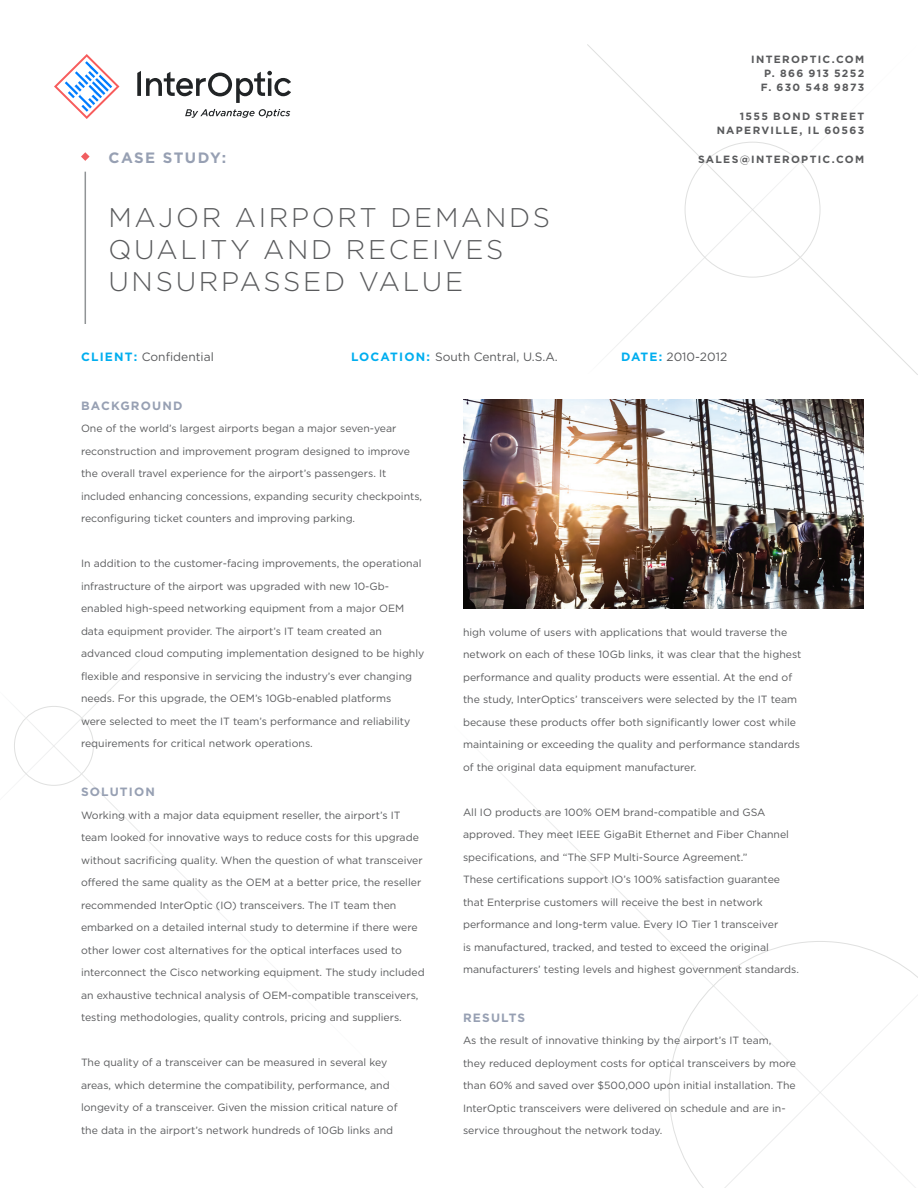
<style>
.page{position:relative;width:918px;height:1188px;background:#fff}
.page>*{position:absolute;margin:0;border:0;box-sizing:border-box;transform-origin:0 0}
.t1{font:300 27px/32.4px "Gotham HTF";letter-spacing:.1em;color:#595a5c}
.t2{font:700 15px "Gotham HTF";letter-spacing:.1em;color:#97a0b3}
.t3{font:12px "Gotham HTF";color:#595a5c}
.t4{font:700 12px "Gotham HTF";letter-spacing:.1em;color:#97a0b3}
.t5{font:10.5px/22.5px "Gotham HTF";color:#595a5c}
.t6{font:700 10.5px "Gotham HTF";letter-spacing:.12em;color:#595a5c}
.s1{font-weight:700;color:#00aeef}
</style>
<div class="page">
<svg style="left:587px;top:44px;width:331px;height:331px"></svg>
<svg style="left:492px;top:764px;width:426px;height:424px"></svg>
<svg style="left:14px;top:685px;width:251px;height:273px"></svg>
<svg style="left:137px;top:71px;width:154px;height:32px"></svg>
<svg style="left:54px;top:54px;width:66px;height:65px"></svg>
<svg style="left:185px;top:109px;width:105px;height:9px"></svg>
<svg style="left:81px;top:152px;width:9px;height:9px"></svg>
<hr style="left:85px;top:172px;width:1px;height:152px;background:#919496">
<img style="left:463px;top:399px;width:401px;height:209px">
<p class="t2" style="left:108px;top:149px;width:119px">CASE STUDY:</p>
<p class="t1" style="left:108px;top:201px;width:443px">MAJOR AIRPORT DEMANDS<br>QUALITY AND RECEIVES<br>UNSURPASSED VALUE</p>
<p class="t6" style="left:751px;top:53px;width:114px">INTEROPTIC.COM</p>
<p class="t6" style="left:764px;top:67px;width:101px">P. 866 913 5252</p>
<p class="t6" style="left:761px;top:82px;width:105px">F. 630 548 9873</p>
<p class="t6" style="left:740px;top:110px;width:126px">1555 BOND STREET</p>
<p class="t6" style="left:717px;top:124px;width:149px">NAPERVILLE, IL 60563</p>
<p class="t6" style="left:698px;top:153px;width:168px">SALES@INTEROPTIC.COM</p>
<p class="t3" style="left:81px;top:350px;width:134px"><span class="s1">CLIENT:</span> Confidential</p>
<p class="t3" style="left:351px;top:350px;width:208px"><span class="s1">LOCATION:</span> South Central, U.S.A.</p>
<p class="t3" style="left:621px;top:350px;width:108px"><span class="s1">DATE:</span> 2010-2012</p>
<p class="t4" style="left:81px;top:399px;width:103px">BACKGROUND</p>
<p class="t5" style="left:81px;top:417px;width:343px">One of the world’s largest airports began a major seven-year reconstruction and improvement program designed to improve the overall travel experience for the airport’s passengers. It included enhancing concessions, expanding security checkpoints, reconfiguring ticket counters and improving parking.</p>
<p class="t5" style="left:81px;top:552px;width:345px">In addition to the customer-facing improvements, the operational infrastructure of the airport was upgraded with new 10-Gb&shy;enabled high-speed networking equipment from a major OEM data equipment provider. The airport’s IT team created an advanced cloud computing implementation designed to be highly flexible and responsive in servicing the industry’s ever changing needs. For this upgrade, the OEM’s 10Gb-enabled platforms<br>were selected to meet the IT team’s performance and reliability requirements for critical network operations.</p>
<p class="t4" style="left:81px;top:785px;width:76px">SOLUTION</p>
<p class="t5" style="left:81px;top:803px;width:345px">Working with a major data equipment reseller, the airport’s IT team looked for innovative ways to reduce costs for this upgrade without sacrificing quality. When the question of what transceiver offered the same quality as the OEM at a better price, the reseller recommended InterOptic (IO) transceivers. The IT team then embarked on a detailed internal study to determine if there were other lower cost alternatives for the optical interfaces used to interconnect the Cisco networking equipment. The study included an exhaustive technical analysis of OEM-compatible transceivers, testing methodologies, quality controls, pricing and suppliers.</p>
<p class="t5" style="left:81px;top:1051px;width:318px">The quality of a transceiver can be measured in several key areas, which determine the compatibility, performance, and longevity of a transceiver. Given the mission critical nature of the data in the airport’s network hundreds of 10Gb links and</p>
<p class="t5" style="left:463px;top:620px;width:340px">high volume of users with applications that would traverse the network on each of these 10Gb links, it was clear that the highest performance and quality products were essential. At the end of the study, InterOptics’ transceivers were selected by the IT team because these products offer both significantly lower cost while maintaining or exceeding the quality and performance standards of the original data equipment manufacturer.</p>
<p class="t5" style="left:463px;top:800px;width:337px">All IO products are 100% OEM brand-compatible and GSA approved. They meet IEEE GigaBit Ethernet and Fiber Channel specifications, and “The SFP Multi-Source Agreement.”<br>These certifications support IO’s 100% satisfaction guarantee that Enterprise customers will receive the best in network performance and long-term value. Every IO Tier 1 transceiver<br>is manufactured, tracked, and tested to exceed the original manufacturers’ testing levels and highest government standards.</p>
<p class="t4" style="left:463px;top:1010px;width:64px">RESULTS</p>
<p class="t5" style="left:463px;top:1029px;width:335px">As the result of innovative thinking by the airport’s IT team, they reduced deployment costs for optical transceivers by more than 60% and saved over $500,000 upon initial installation. The InterOptic transceivers were delivered on schedule and are in&shy;service throughout the network today.</p>
</div>
